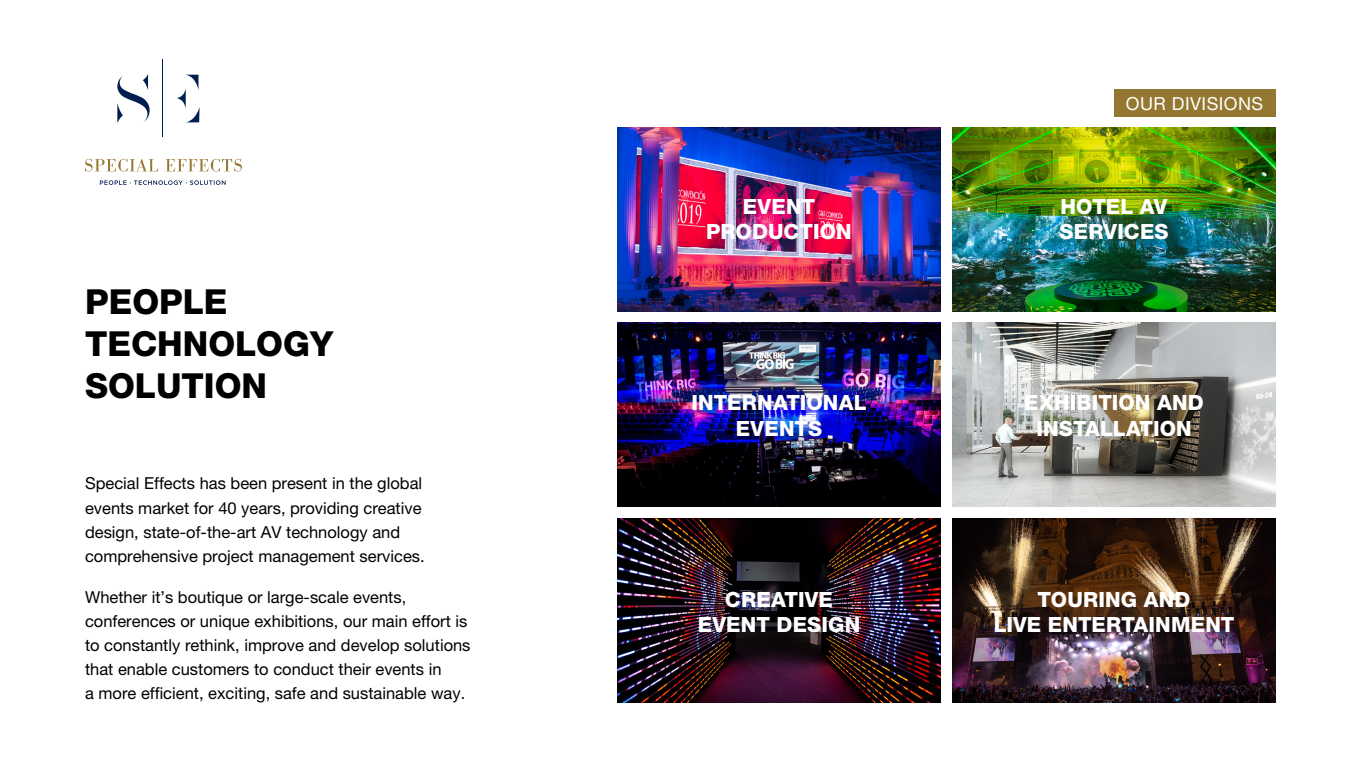
<style>
.page{position:relative;width:1361px;height:766px;background:#fff}
.page>*{position:absolute;margin:0;border:0;box-sizing:border-box;transform-origin:0 0}
.t1{font:800 34.5px/42px "Helvetica Neue LT Pro";color:#000}
.t2{font:800 21px/25.2px "Helvetica Neue LT Pro";letter-spacing:.005em;color:#fff;text-align:center}
.t3{font:18px "Helvetica Neue LT Pro";letter-spacing:.025em;color:#fff}
.t4{font:16.5px/24px "Helvetica Neue LT Pro";color:#000}
</style>
<div class="page">
<div style="left:1114px;top:89px;width:161px;height:28px;background:#947730"></div>
<svg style="left:100px;top:180px;width:125px;height:5px"></svg>
<svg style="left:85px;top:159px;width:157px;height:12px"></svg>
<svg style="left:177px;top:75px;width:22px;height:47px"></svg>
<hr style="left:162px;top:60px;width:1px;height:77px;background:#001e4e">
<svg style="left:117px;top:74px;width:33px;height:49px"></svg>
<img style="left:952px;top:128px;width:324px;height:183px">
<img style="left:617px;top:128px;width:324px;height:183px">
<img style="left:952px;top:323px;width:324px;height:184px">
<img style="left:617px;top:323px;width:324px;height:184px">
<img style="left:952px;top:518px;width:324px;height:184px">
<img style="left:617px;top:518px;width:324px;height:184px">
<h1 class="t1" style="left:85px;top:280px;width:249px">PEOPLE<br>TECHNOLOGY<br>SOLUTION</h1>
<p class="t4" style="left:85px;top:471px;width:341px">Special Effects has been present in the global events market for 40 years, providing creative design, state-of-the-art AV technology and comprehensive project management services.</p>
<p class="t4" style="left:85px;top:584px;width:387px">Whether it’s boutique or large-scale events, conferences or unique exhibitions, our main effort is to constantly rethink, improve and develop solutions that enable customers to conduct their events in<br>a more efficient, exciting, safe and sustainable way.</p>
<p class="t3" style="left:1126px;top:92px;width:139px">OUR DIVISIONS</p>
<p class="t2" style="left:706px;top:194px;width:147px">EVENT<br>PRODUCTION</p>
<p class="t2" style="left:1059px;top:194px;width:110px;text-align:left">HOTEL AV<br>SERVICES</p>
<p class="t2" style="left:691px;top:390px;width:177px">INTERNATIONAL<br>EVENTS</p>
<p class="t2" style="left:1024px;top:390px;width:181px">EXHIBITION AND<br>INSTALLATION</p>
<p class="t2" style="left:698px;top:586px;width:164px">CREATIVE<br>EVENT DESIGN</p>
<p class="t2" style="left:993px;top:586px;width:242px">TOURING AND<br>LIVE ENTERTAINMENT</p>
</div>
